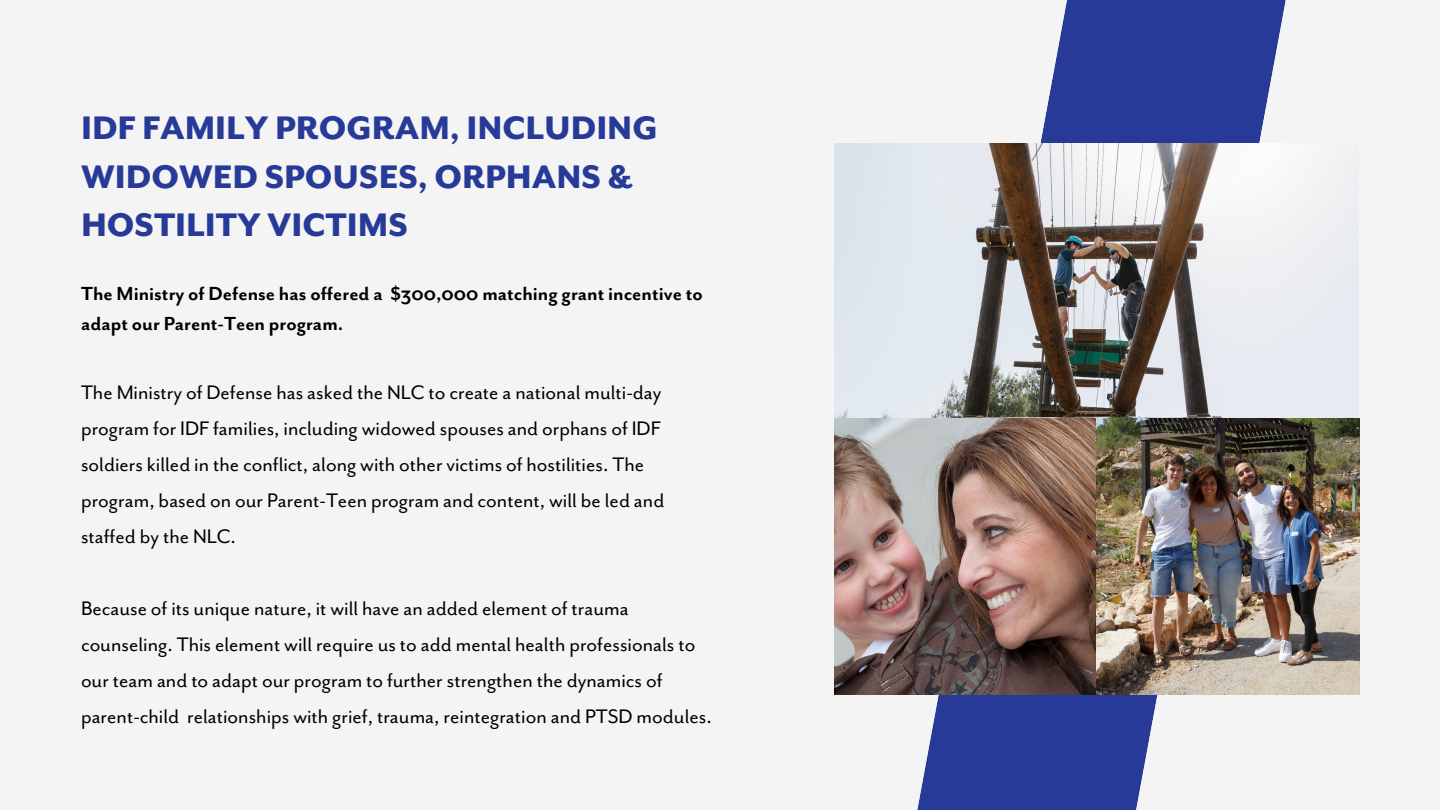
<style>
.page{position:relative;width:1440px;height:810px;background:#f4f4f4}
.page>*{position:absolute;margin:0;border:0;box-sizing:border-box;transform-origin:0 0}
.t1{font:800 37.5px/48.8px "Mr Eaves San OT";color:#283a97}
.t2{font:22.6px/36px "Mr Eaves San OT";color:#000}
.t3{font:700 21.8px/30px "Mr Eaves San OT";color:#000}
</style>
<div class="page">
<svg style="left:917px;top:0;width:369px;height:810px;fill:#283a97"></svg>
<img style="left:835px;top:143px;width:524px;height:552px">
<p class="t1" style="left:81px;top:104px;width:578px">IDF FAMILY PROGRAM, INCLUDING<br>WIDOWED SPOUSES, ORPHANS &amp;<br>HOSTILITY VICTIMS</p>
<p class="t3" style="left:81px;top:279px;width:623px">The Ministry of Defense has offered a $300,000 matching grant incentive to adapt our Parent-Teen program.</p>
<p class="t2" style="left:81px;top:375px;width:585px">The Ministry of Defense has asked the NLC to create a national multi-day program for IDF families, including widowed spouses and orphans of IDF soldiers killed in the conflict, along with other victims of hostilities. The program, based on our Parent-Teen program and content, will be led and staffed by the NLC.</p>
<p class="t2" style="left:81px;top:591px;width:632px">Because of its unique nature, it will have an added element of trauma counseling. This element will require us to add mental health professionals to our team and to adapt our program to further strengthen the dynamics of parent-child relationships with grief, trauma, reintegration and PTSD modules.</p>
</div>
